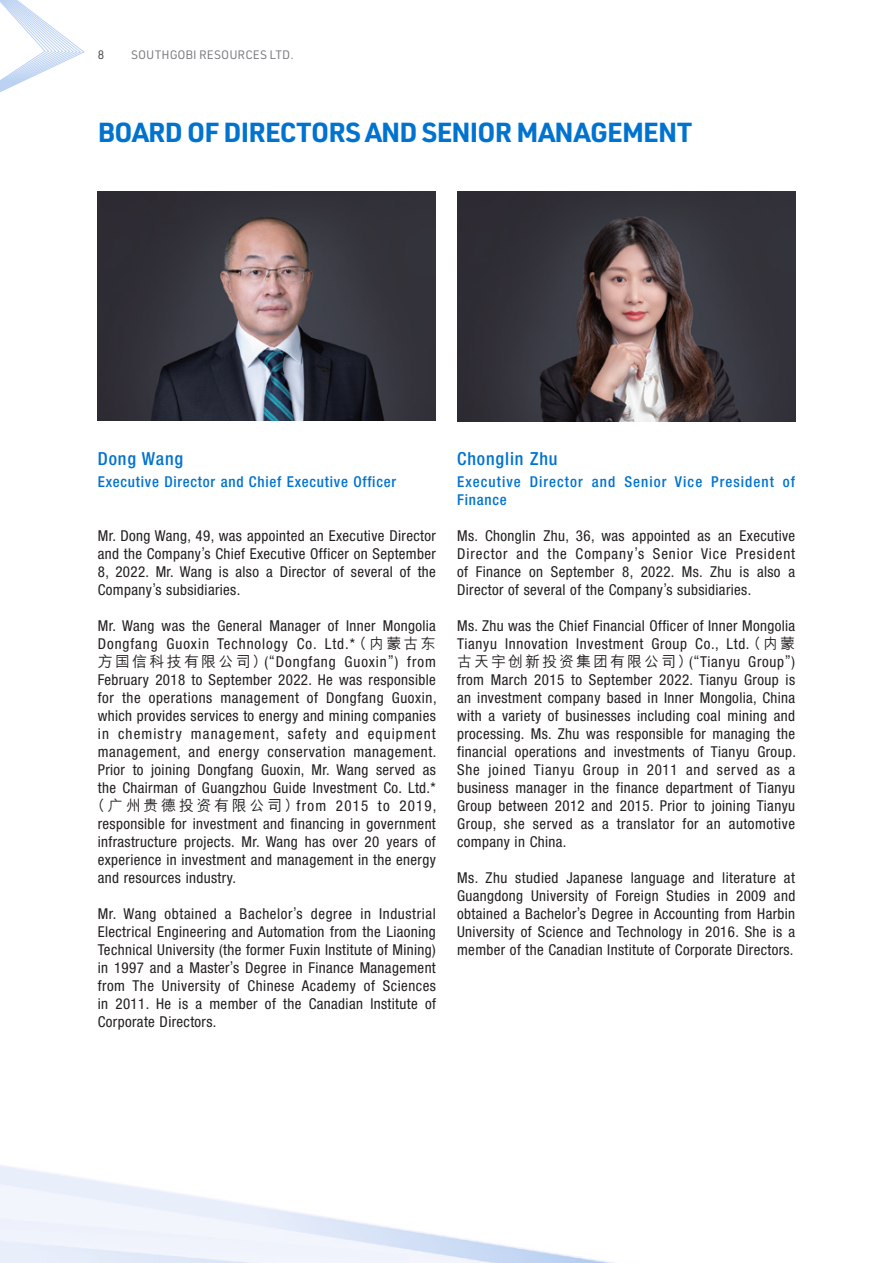
<style>
.page{position:relative;width:893px;height:1263px;background:#fff}
.page>*{position:absolute;margin:0;border:0;box-sizing:border-box;transform-origin:0 0}
.t1{font:700 27px "URWDIN";letter-spacing:-.03em;color:#0073d0}
.Heading_2{font:500 condensed 18px "Helvetica Neue LT Std";letter-spacing:.05em;color:#0073d0}
.Body_Text{font:condensed 15px/18px "Helvetica Neue LT Std";letter-spacing:.025em;color:#231f20;text-align:justify}
.Heading_3{font:500 condensed 15px/18px "Helvetica Neue LT Std";letter-spacing:.07em;color:#0073d0}
.Heading_3-2{font:500 condensed 15px "Helvetica Neue LT Std";letter-spacing:.05em;color:#0073d0}
.Body_Text-2{font:condensed 15px "Helvetica Neue LT Std";letter-spacing:.075em;color:#231f20}
.Body_Text-3{font:condensed 15px "Helvetica Neue LT Std";letter-spacing:.065em;color:#231f20}
.Body_Text-4{font:condensed 15px "Helvetica Neue LT Std";letter-spacing:.06em;color:#231f20}
.Body_Text-5{font:condensed 15px "Helvetica Neue LT Std";letter-spacing:.08em;color:#231f20}
.t2{font:12px "URWDIN";letter-spacing:-.005em;color:#76787b}
.t3{font:12px "URWDIN";color:#4b4c4d}
.s1{font-family:"M Hei HKS";font-weight:500;font-stretch:normal}
</style>
<div class="page">
<svg style="left:0;top:0;width:85px;height:93px"></svg>
<img style="left:98px;top:191px;width:338px;height:230px">
<img style="left:457px;top:191px;width:338px;height:230px">
<p class="t3" style="left:98px;top:46px;width:8px">8</p>
<p class="t2" style="left:131px;top:46px;width:164px">SOUTHGOBI RESOURCES LTD.</p>
<h1 class="t1" style="left:98px;top:114px;width:596px">BOARD OF DIRECTORS AND SENIOR MANAGEMENT</h1>
<p class="Heading_2" style="left:98px;top:448px;width:87px">Dong Wang</p>
<p class="Heading_3-2" style="left:98px;top:473px;width:300px">Executive Director and Chief Executive Officer</p>
<p class="Body_Text" style="left:98px;top:527px;width:340px">Mr. Dong Wang, 49, was appointed an Executive Director and the Company’s Chief Executive Officer on September 8, 2022. Mr. Wang is also a Director of several of the Company’s subsidiaries.</p>
<p class="Body_Text" style="left:98px;top:617px;width:340px">Mr. Wang was the General Manager of Inner Mongolia</p>
<p class="Body_Text-3" style="left:98px;top:635px;width:340px">Dongfang Guoxin Technology Co. Ltd.*<span class="s1">（內蒙古東</span></p>
<p class="Body_Text-4" style="left:98px;top:653px;width:340px"><span class="s1">方國信科技有限公司）</span>(“Dongfang Guoxin”) from</p>
<p class="Body_Text" style="left:98px;top:671px;width:339px">February 2018 to September 2022. He was responsible</p>
<p class="Body_Text" style="left:98px;top:689px;width:340px">for the operations management of Dongfang Guoxin,</p>
<p class="Body_Text" style="left:98px;top:707px;width:339px">which provides services to energy and mining companies</p>
<p class="Body_Text-2" style="left:98px;top:725px;width:339px">in chemistry management, safety and equipment</p>
<p class="Body_Text" style="left:98px;top:743px;width:340px">management, and energy conservation management.</p>
<p class="Body_Text" style="left:98px;top:761px;width:340px">Prior to joining Dongfang Guoxin, Mr. Wang served as</p>
<p class="Body_Text" style="left:98px;top:779px;width:340px">the Chairman of Guangzhou Guide Investment Co. Ltd.*</p>
<p class="Body_Text-5" style="left:90px;top:797px;width:348px"><span class="s1">（廣州貴德投資有限公司）</span>from 2015 to 2019,</p>
<p class="Body_Text" style="left:98px;top:815px;width:340px">responsible for investment and financing in government</p>
<p class="Body_Text" style="left:98px;top:833px;width:340px">infrastructure projects. Mr. Wang has over 20 years of</p>
<p class="Body_Text" style="left:98px;top:851px;width:340px">experience in investment and management in the energy</p>
<p class="Body_Text" style="left:98px;top:869px;width:140px">and resources industry.</p>
<p class="Body_Text" style="left:98px;top:905px;width:340px">Mr. Wang obtained a Bachelor’s degree in Industrial Electrical Engineering and Automation from the Liaoning Technical University (the former Fuxin Institute of Mining) in 1997 and a Master’s Degree in Finance Management from The University of Chinese Academy of Sciences in 2011. He is a member of the Canadian Institute of Corporate Directors.</p>
<p class="Heading_2" style="left:457px;top:448px;width:102px">Chonglin Zhu</p>
<p class="Heading_3" style="left:457px;top:472px;width:340px">Executive Director and Senior Vice President of<br>Finance</p>
<p class="Body_Text" style="left:457px;top:527px;width:340px">Ms. Chonglin Zhu, 36, was appointed as an Executive Director and the Company’s Senior Vice President of Finance on September 8, 2022. Ms. Zhu is also a Director of several of the Company’s subsidiaries.</p>
<p class="Body_Text" style="left:457px;top:617px;width:340px">Ms. Zhu was the Chief Financial Officer of Inner Mongolia Tianyu Innovation Investment Group Co., Ltd.<span class="s1">（內蒙古天宇創新投資集團有限公司）</span>(“Tianyu Group”) from March 2015 to September 2022. Tianyu Group is an investment company based in Inner Mongolia, China with a variety of businesses including coal mining and processing. Ms. Zhu was responsible for managing the financial operations and investments of Tianyu Group.<br>She joined Tianyu Group in 2011 and served as a business manager in the finance department of Tianyu Group between 2012 and 2015. Prior to joining Tianyu Group, she served as a translator for an automotive company in China.</p>
<p class="Body_Text" style="left:457px;top:869px;width:340px">Ms. Zhu studied Japanese language and literature at Guangdong University of Foreign Studies in 2009 and obtained a Bachelor’s Degree in Accounting from Harbin University of Science and Technology in 2016. She is a member of the Canadian Institute of Corporate Directors.</p>
</div>
